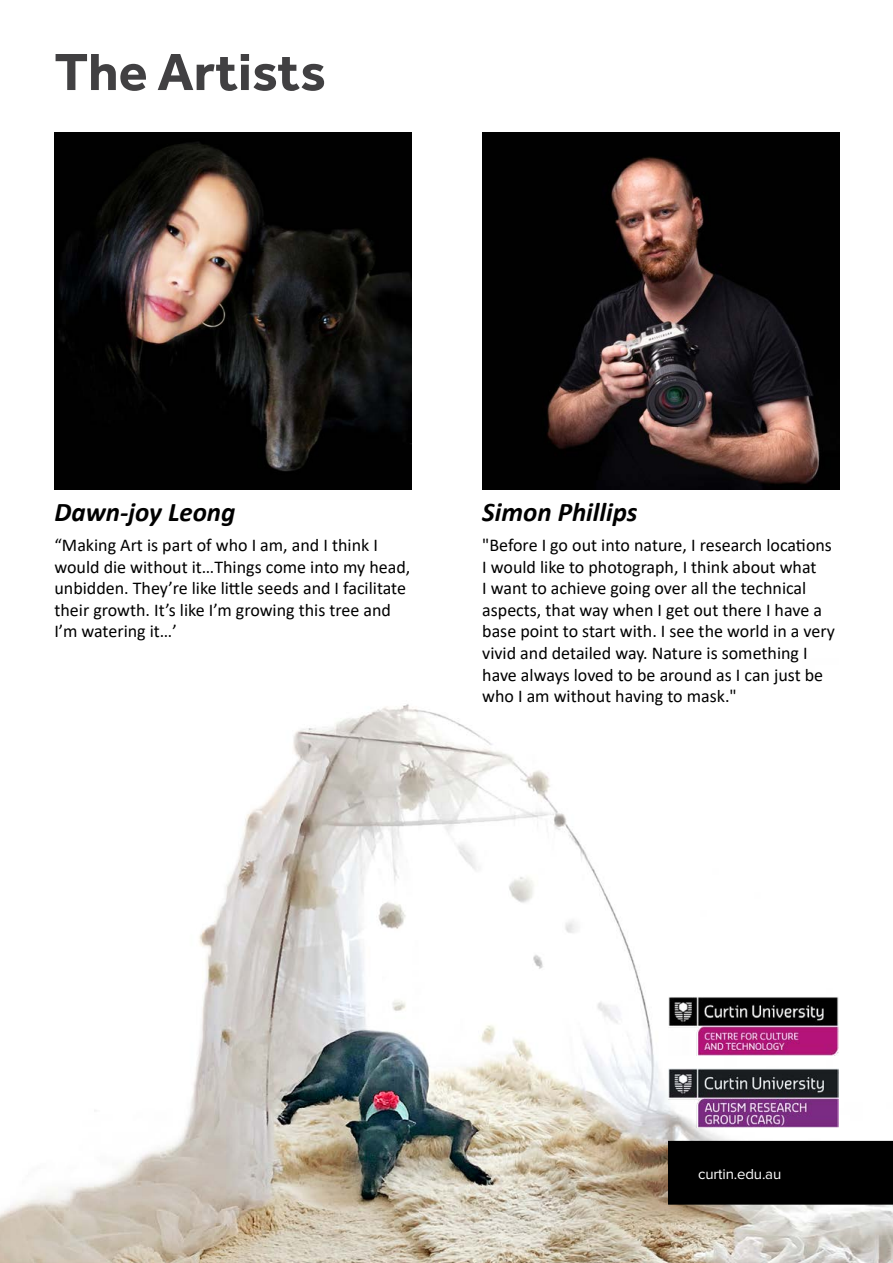
<style>
.page{position:relative;width:893px;height:1263px;background:#fff}
.page>*{position:absolute;margin:0;border:0;box-sizing:border-box;transform-origin:0 0}
.t1{font:700 54px "Effra";color:#414042}
.t2{font:italic 700 27px "Calibri";color:#000}
.t3{font:18px/21.6px "Calibri";color:#000}
.t4{font:15px "Proxima Nova";letter-spacing:-.01em;color:#fff}
</style>
<div class="page">
<img style="left:0;top:704px;width:893px;height:559px">
<div style="left:668px;top:1141px;width:225px;height:64px;background:#000"></div>
<img style="left:54px;top:132px;width:358px;height:357px">
<img style="left:482px;top:132px;width:357px;height:357px">
<img style="left:668px;top:1069px;width:171px;height:59px">
<img style="left:668px;top:996px;width:171px;height:60px">
<h1 class="t1" style="left:54px;top:39px;width:273px">The Artists</h1>
<h2 class="t2" style="left:54px;top:493px;width:182px">Dawn-joy Leong</h2>
<p class="t3" style="left:54px;top:534px;width:357px">“Making Art is part of who I am, and I think I would die without it…Things come into my head, unbidden. They’re like little seeds and I facilitate their growth. It’s like I’m growing this tree and I’m watering it…’</p>
<h2 class="t2" style="left:482px;top:493px;width:157px">Simon Phillips</h2>
<p class="t3" style="left:482px;top:534px;width:354px">"Before I go out into nature, I research locations I would like to photograph, I think about what<br>I want to achieve going over all the technical aspects, that way when I get out there I have a base point to start with. I see the world in a very vivid and detailed way. Nature is something I have always loved to be around as I can just be who I am without having to mask."</p>
<p class="t4" style="left:698px;top:1165px;width:85px">curtin.edu.au</p>
</div>
